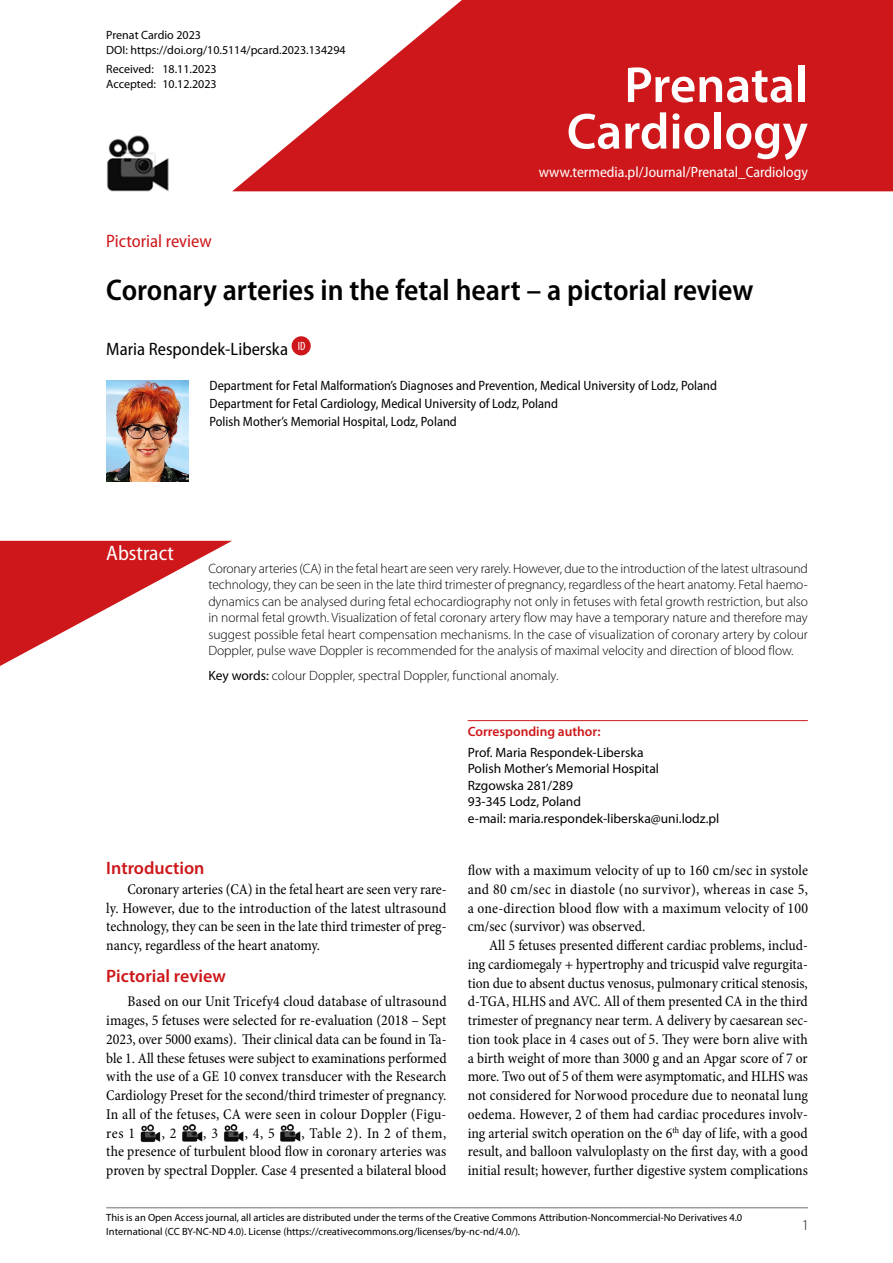
<style>
.page{position:relative;width:893px;height:1263px;background:#fff}
.page>*{position:absolute;margin:0;border:0;box-sizing:border-box;transform-origin:0 0}
.t1{font:600 51px/46.5px "Myriad Pro";color:#fff;text-align:right}
.t2{font:600 semi-condensed 30px "Myriad Pro";color:#000}
.t3{font:semi-condensed 21px "Myriad Pro";color:#fff}
.t4{font:600 18px "Myriad Pro";color:#cd171a}
.t5{font:semi-condensed 18px "Myriad Pro";color:#000}
.t6{font:semi-condensed 18px "Myriad Pro";color:#cd171a}
.t7{font:condensed 15px/18.8px "Minion Pro";color:#000;text-align:justify}
.t8{font:semi-condensed 15px "Myriad Pro";color:#fff}
.t9{font:300 condensed 15px "Myriad Pro";color:#000}
.t10{font:300 13.5px/16.5px "Myriad Pro";color:#000;text-align:justify}
.t11{font:semi-condensed 13.5px/18px "Myriad Pro";color:#000}
.t12{font:13.5px/16.5px "Myriad Pro";color:#000}
.t13{font:600 13.5px "Myriad Pro";color:#cd171a}
.t14{font:12px/15px "Myriad Pro";color:#000}
.t15{font:10.5px/14.2px "Myriad Pro";color:#000}
.s1{font-weight:400}
</style>
<div class="page">
<hr style="left:106px;top:1207px;width:702px;height:1px;background:#9d9d9c">
<div style="left:292px;top:336px;width:19px;height:19px;background:#cd171a;border-radius:50%"></div>
<svg style="left:232px;top:0;width:661px;height:191px;fill:#cd171a"></svg>
<img style="left:140px;top:1124px;width:21px;height:19px">
<img style="left:182px;top:1124px;width:21px;height:18px">
<img style="left:224px;top:1124px;width:20px;height:18px">
<img style="left:280px;top:1124px;width:21px;height:18px">
<hr style="left:468px;top:720px;width:340px;height:1px;background:#cd171a">
<img style="left:106px;top:380px;width:82px;height:101px">
<svg style="left:0;top:541px;width:232px;height:125px"></svg>
<img style="left:107px;top:135px;width:62px;height:57px">
<p class="t14" style="left:106px;top:27px;width:241px">Prenat Cardio 2023<br>DOI: https://doi.org/10.5114/pcard.2023.134294</p>
<p class="t14" style="left:106px;top:61px;width:112px">Received: 18.11.2023<br>Accepted: 10.12.2023</p>
<h1 class="t1" style="left:567px;top:60px;width:243px">Prenatal<br>Cardiology</h1>
<p class="t8" style="left:539px;top:164px;width:271px">www.termedia.pl/Journal/Prenatal_Cardiology</p>
<p class="t6" style="left:106px;top:232px;width:107px">Pictorial review</p>
<h2 class="t2" style="left:106px;top:271px;width:649px">Coronary arteries in the fetal heart – a pictorial review</h2>
<p class="t5" style="left:106px;top:340px;width:201px">Maria Respondek-Liberska <sup>ID</sup></p>
<p class="t11" style="left:210px;top:377px;width:509px">Department for Fetal Malformation’s Diagnoses and Prevention, Medical University of Lodz, Poland<br>Department for Fetal Cardiology, Medical University of Lodz, Poland<br>Polish Mother’s Memorial Hospital, Lodz, Poland</p>
<h3 class="t3" style="left:106px;top:541px;width:69px">Abstract</h3>
<p class="t10" style="left:208px;top:560px;width:601px">Coronary arteries (CA) in the fetal heart are seen very rarely. However, due to the introduction of the latest ultrasound technology, they can be seen in the late third trimester of pregnancy, regardless of the heart anatomy. Fetal haemo&shy;dynamics can be analysed during fetal echocardiography not only in fetuses with fetal growth restriction, but also in normal fetal growth. Visualization of fetal coronary artery flow may have a temporary nature and therefore may suggest possible fetal heart compensation mechanisms. In the case of visualization of coronary artery by colour Doppler, pulse wave Doppler is recommended for the analysis of maximal velocity and direction of blood flow.</p>
<p class="t10" style="left:208px;top:667px;width:352px"><span class="s1">Key words:</span> colour Doppler, spectral Doppler, functional anomaly.</p>
<p class="t13" style="left:468px;top:723px;width:134px">Corresponding author:</p>
<p class="t12" style="left:468px;top:744px;width:253px">Prof. Maria Respondek-Liberska<br>Polish Mother’s Memorial Hospital<br>Rzgowska 281/289<br>93-345 Lodz, Poland<br>e-mail: maria.respondek-liberska@uni.lodz.pl</p>
<p class="t4" style="left:106px;top:857px;width:100px">Introduction</p>
<p class="t7" style="left:106px;top:880px;width:342px;text-indent:21px">Coronary arteries (CA) in the fetal heart are seen very rare&shy;ly. However, due to the introduction of the latest ultrasound technology, they can be seen in the late third trimester of preg&shy;nancy, regardless of the heart anatomy.</p>
<p class="t4" style="left:106px;top:965px;width:121px">Pictorial review</p>
<p class="t7" style="left:106px;top:992px;width:342px;text-indent:21px">Based on our Unit Tricefy4 cloud database of ultrasound images, 5 fetuses were selected for re-evaluation (2018 – Sept 2023, over 5000 exams). Their clinical data can be found in Ta&shy;ble 1. All these fetuses were subject to examinations performed with the use of a GE 10 convex transducer with the Research Cardiology Preset for the second/third trimester of pregnancy.<br>In all of the fetuses, CA were seen in colour Doppler (Figu&shy;res 1</p>
<p class="t7" style="left:106px;top:1124px;width:342px;text-indent:195px">, Table 2). In 2 of them, the presence of turbulent blood flow in coronary arteries was proven by spectral Doppler. Case 4 presented a bilateral blood</p>
<p class="t7" style="left:162px;top:1124px;width:16px">, 2</p>
<p class="t7" style="left:203px;top:1124px;width:16px">, 3</p>
<p class="t7" style="left:245px;top:1124px;width:32px">, 4, 5</p>
<p class="t7" style="left:468px;top:861px;width:342px">flow with a maximum velocity of up to 160 cm/sec in systole and 80 cm/sec in diastole (no survivor), whereas in case 5, a one-direction blood flow with a maximum velocity of 100 cm/sec (survivor) was observed.</p>
<p class="t7" style="left:468px;top:936px;width:342px;text-indent:21px">All 5 fetuses presented different cardiac problems, includ&shy;ing cardiomegaly + hypertrophy and tricuspid valve regurgita&shy;tion due to absent ductus venosus, pulmonary critical stenosis, d-TGA, HLHS and AVC. All of them presented CA in the third trimester of pregnancy near term. A delivery by caesarean sec&shy;tion took place in 4 cases out of 5. They were born alive with a birth weight of more than 3000 g and an Apgar score of 7 or more. Two out of 5 of them were asymptomatic, and HLHS was not considered for Norwood procedure due to neonatal lung oedema. However, 2 of them had cardiac procedures involv&shy;ing arterial switch operation on the 6<sup>th</sup> day of life, with a good result, and balloon valvuloplasty on the first day, with a good initial result; however, further digestive system complications</p>
<p class="t15" style="left:106px;top:1210px;width:637px">This is an Open Access journal, all articles are distributed under the terms of the Creative Commons Attribution-Noncommercial-No Derivatives 4.0<br>International (CC BY-NC-ND 4.0). License (https://creativecommons.org/licenses/by-nc-nd/4.0/).</p>
<p class="t9" style="left:803px;top:1216px;width:7px">1</p>
</div>
